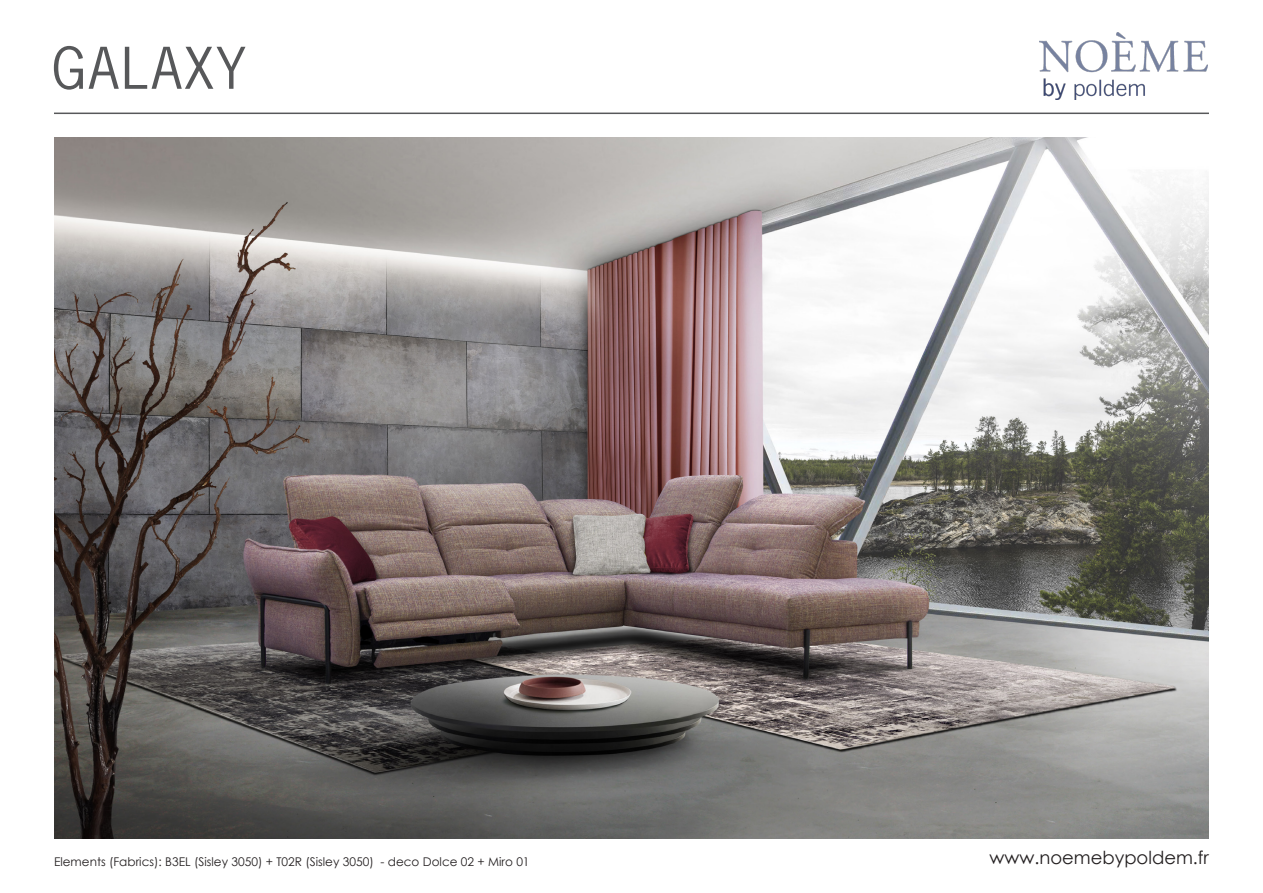
<style>
.page{position:relative;width:1263px;height:893px;background:#fff}
.page>*{position:absolute;margin:0;border:0;box-sizing:border-box;transform-origin:0 0}
.Styl_akapitowy_1{font:54px "News Gothic Std";letter-spacing:.05em;color:#57585a}
.t1{font:18px "Century Gothic";color:#231f20}
.t2{font:12px "Century Gothic";color:#231f20}
</style>
<div class="page">
<hr style="left:54px;top:113px;width:1155px;height:1px;background:#57585a">
<img style="left:54px;top:137px;width:1155px;height:702px">
<img style="left:1040px;top:33px;width:168px;height:66px">
<p class="Styl_akapitowy_1" style="left:51px;top:34px;width:196px">GALAXY</p>
<p class="t2" style="left:54px;top:853px;width:477px">Elements (Fabrics): B3EL (Sisley 3050) + T02R (Sisley 3050) - deco Dolce 02 + Miro 01</p>
<p class="t1" style="left:989px;top:845px;width:221px">www.noemebypoldem.fr</p>
</div>
